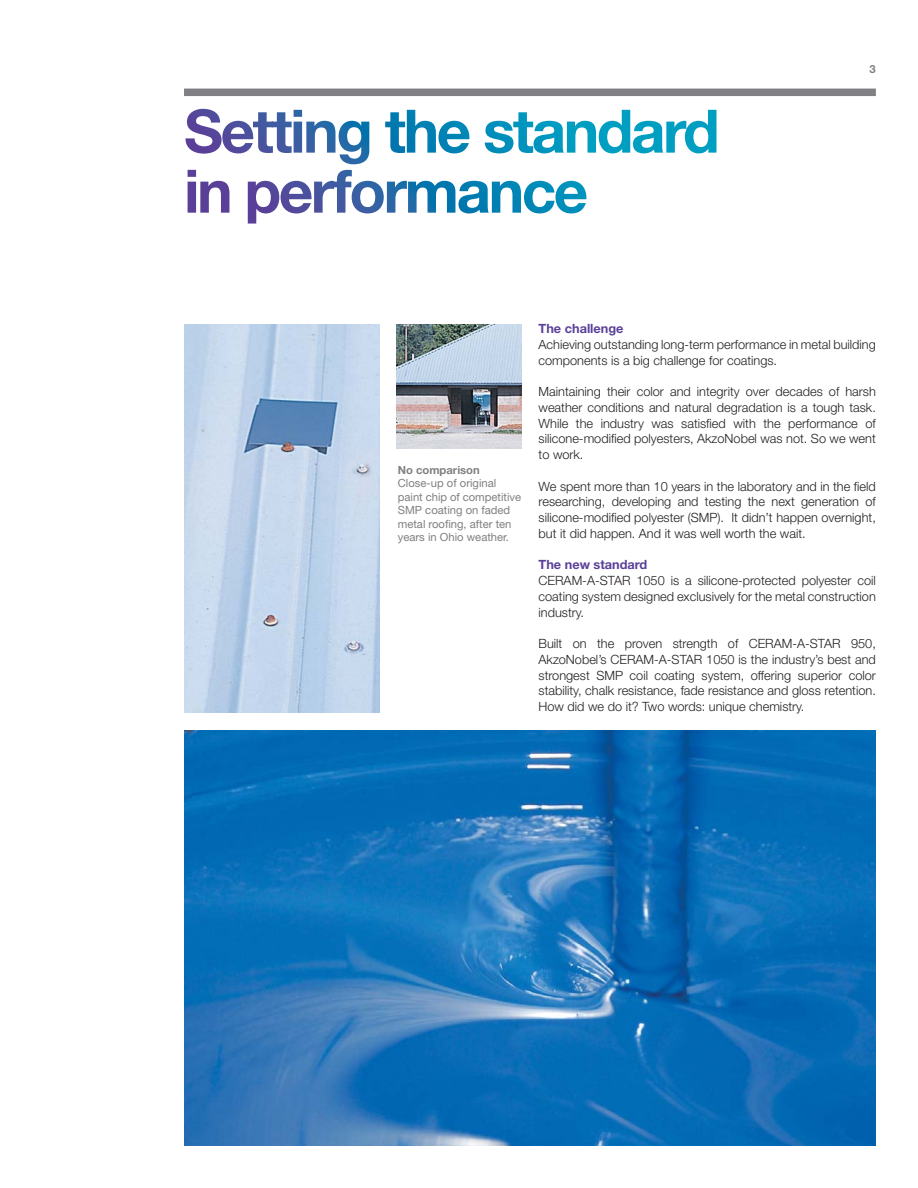
<style>
.page{position:relative;width:918px;height:1188px;background:#fff}
.page>*{position:absolute;margin:0;border:0;box-sizing:border-box;transform-origin:0 0}
.t1{font:300 12.75px/15.8px "Helvetica Neue LT Std";color:#231f20;text-align:justify}
.t2{font:700 12.75px "Helvetica Neue LT Std";color:#5a4099}
.t3{font:11.25px/13.5px "Helvetica Neue LT Std";color:#807f83}
.t4{font:700 11.25px "Helvetica Neue LT Std";color:#807f83}
</style>
<div class="page">
<img style="left:184px;top:324px;width:195px;height:389px">
<img style="left:397px;top:324px;width:124px;height:125px">
<img style="left:184px;top:730px;width:692px;height:416px">
<svg style="left:185px;top:109px;width:411px;height:55px"></svg>
<svg style="left:188px;top:170px;width:399px;height:54px"></svg>
<div style="left:184px;top:89px;width:692px;height:7px;background:#807f83"></div>
<p class="t4" style="left:870px;top:65px;width:8px">3</p>
<p class="t4" style="left:398px;top:466px;width:84px">No comparison</p>
<p class="t3" style="left:398px;top:478px;width:125px">Close-up of original paint chip of competitive<br>SMP coating on faded metal roofing, after ten years in Ohio weather.</p>
<p class="t2" style="left:539px;top:324px;width:86px">The challenge</p>
<p class="t1" style="left:539px;top:338px;width:339px">Achieving outstanding long-term performance in metal building components is a big challenge for coatings.</p>
<p class="t1" style="left:539px;top:385px;width:339px">Maintaining their color and integrity over decades of harsh weather conditions and natural degradation is a tough task.<br>While the industry was satisfied with the performance of silicone-modified polyesters, AkzoNobel was not. So we went to work.</p>
<p class="t1" style="left:539px;top:480px;width:339px">We spent more than 10 years in the laboratory and in the field researching, developing and testing the next generation of silicone-modified polyester (SMP). It didn’t happen overnight, but it did happen. And it was well worth the wait.</p>
<p class="t2" style="left:539px;top:560px;width:110px">The new standard</p>
<p class="t1" style="left:539px;top:574px;width:339px">CERAM-A-STAR 1050 is a silicone-protected polyester coil coating system designed exclusively for the metal construction industry.</p>
<p class="t1" style="left:539px;top:637px;width:339px">Built on the proven strength of CERAM-A-STAR 950, AkzoNobel’s CERAM-A-STAR 1050 is the industry’s best and strongest SMP coil coating system, offering superior color stability, chalk resistance, fade resistance and gloss retention.<br>How did we do it? Two words: unique chemistry.</p>
</div>
